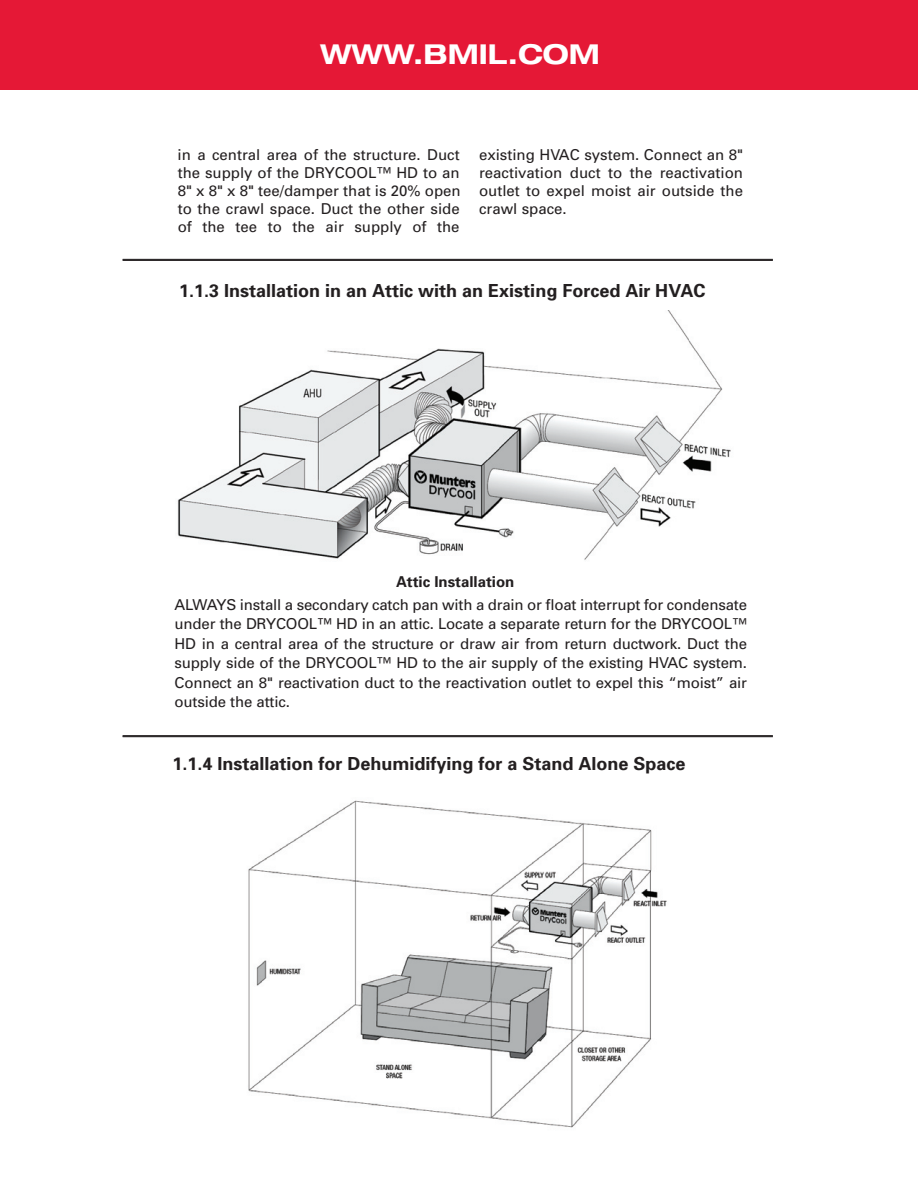
<style>
.page{position:relative;width:918px;height:1188px;background:#fff}
.page>*{position:absolute;margin:0;border:0;box-sizing:border-box;transform-origin:0 0}
.t1{font:700 expanded 27.45px "Helvetica Neue";color:#fff}
.t2{font:700 18px "Univers";color:#231f20}
.t3{font:15px/18px "Univers";color:#231f20;text-align:justify}
.t4{font:700 15px "Univers";color:#231f20}
</style>
<div class="page">
<div style="left:0;top:0;width:918px;height:90px;background:#e51836"></div>
<img style="left:177px;top:310px;width:554px;height:250px">
<img style="left:248px;top:800px;width:419px;height:328px">
<hr style="left:123px;top:259px;width:650px;height:1px;background:#231f20">
<hr style="left:123px;top:260px;width:650px;height:1px;background:#231f20">
<hr style="left:123px;top:735px;width:650px;height:1px;background:#231f20">
<hr style="left:123px;top:736px;width:650px;height:1px;background:#231f20">
<h1 class="t1" style="left:320px;top:37px;width:281px">WWW.BMIL.COM</h1>
<p class="t3" style="left:178px;top:145px;width:285px">in a central area of the structure. Duct the supply of the DRYCOOL™ HD to an 8" x 8" x 8" tee/damper that is 20% open to the crawl space. Duct the other side of the tee to the air supply of the</p>
<p class="t3" style="left:479px;top:145px;width:266px">existing HVAC system. Connect an 8" reactivation duct to the reactivation outlet to expel moist air outside the crawl space.</p>
<p class="t2" style="left:179px;top:279px;width:528px">1.1.3 Installation in an Attic with an Existing Forced Air HVAC</p>
<p class="t4" style="left:396px;top:572px;width:120px">Attic Installation</p>
<p class="t3" style="left:175px;top:594px;width:574px;line-height:19.5px">ALWAYS install a secondary catch pan with a drain or float interrupt for condensate under the DRYCOOL™ HD in an attic. Locate a separate return for the DRYCOOL™ HD in a central area of the structure or draw air from return ductwork. Duct the supply side of the DRYCOOL™ HD to the air supply of the existing HVAC system.<br>Connect an 8" reactivation duct to the reactivation outlet to expel this “moist” air outside the attic.</p>
<p class="t2" style="left:172px;top:752px;width:515px">1.1.4 Installation for Dehumidifying for a Stand Alone Space</p>
</div>
